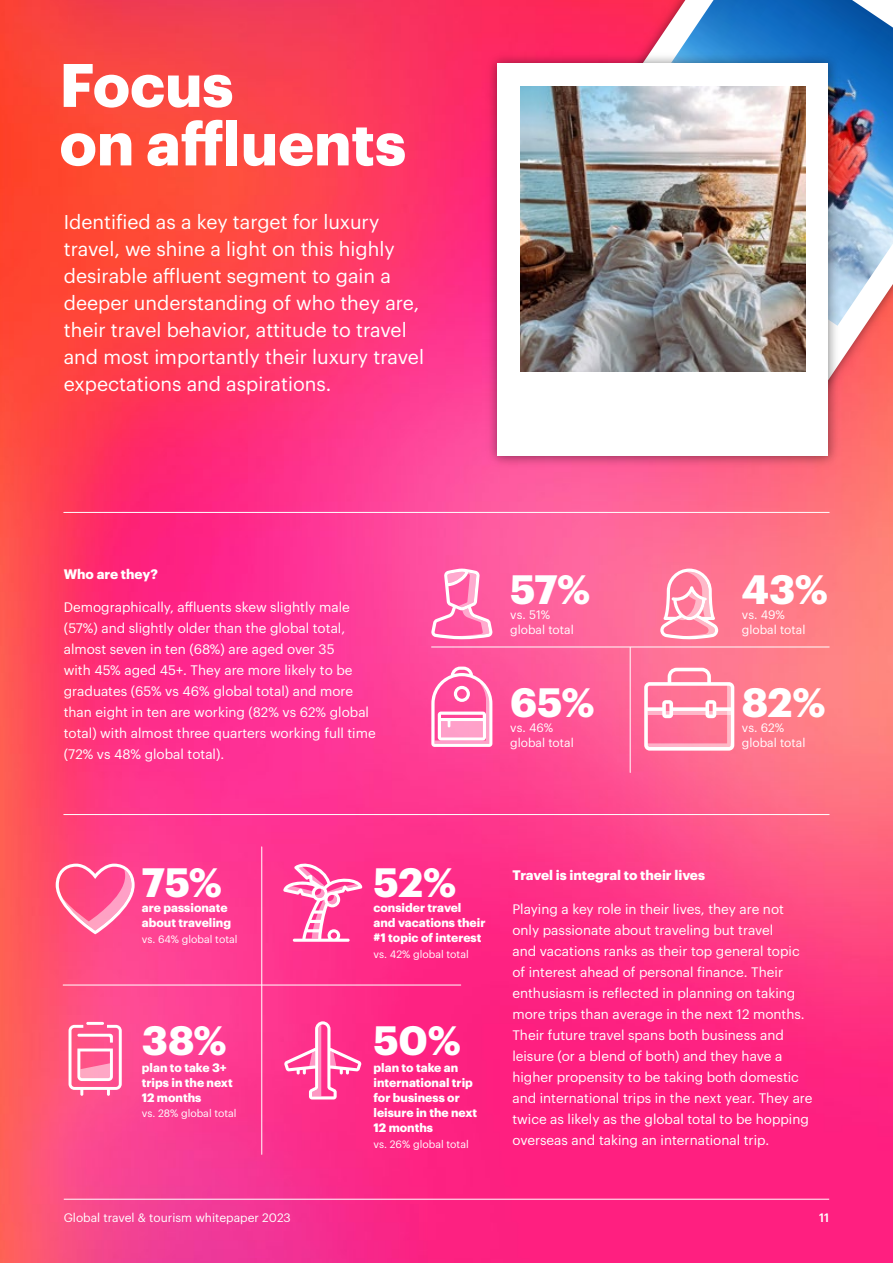
<style>
.page{position:relative;width:893px;height:1263px;background:#fff}
.page>*{position:absolute;margin:0;border:0;box-sizing:border-box;transform-origin:0 0}
.t1{font:700 60px/58.5px "Graphik";color:#fff}
.t2{font:700 40.2px "Graphik";letter-spacing:-.005em;color:#fff}
.t3{font:19.5px/27px "Graphik";color:#fff}
.t4{font:13.5px/21px "Graphik";color:#fff}
.t5{font:700 13.5px "Graphik";color:#fff}
.t6{font:700 12px/15px "Graphik";color:#fff}
.t7{font:12px/15px "Graphik";color:#fff}
.t8{font:500 12px "Graphik";color:#fff}
.t9{font:10.5px "Graphik";color:#fff}
</style>
<div class="page">
<img style="left:0;top:0;width:893px;height:1263px">
<hr style="left:64px;top:512px;width:765px;height:1px;background:#fff">
<hr style="left:432px;top:647px;width:397px;height:1px;background:#fff">
<hr style="left:630px;top:647px;width:1px;height:125px;background:#fff">
<hr style="left:64px;top:814px;width:765px;height:1px;background:#fff">
<svg style="left:534px;top:0;width:359px;height:409px;background:#fc4f65"></svg>
<img style="left:601px;top:0;width:292px;height:326px">
<div style="left:484px;top:50px;width:359px;height:420px;background:#000;opacity:.2"></div>
<div style="left:497px;top:64px;width:331px;height:392px;background:#fff"></div>
<img style="left:521px;top:86px;width:285px;height:285px">
<svg style="left:660px;top:569px;width:58px;height:70px"></svg>
<svg style="left:431px;top:569px;width:62px;height:70px"></svg>
<svg style="left:431px;top:666px;width:61px;height:81px"></svg>
<svg style="left:644px;top:668px;width:90px;height:83px"></svg>
<hr style="left:63px;top:985px;width:398px;height:1px;background:#fff">
<hr style="left:261px;top:847px;width:1px;height:307px;background:#fff">
<svg style="left:56px;top:864px;width:79px;height:70px;background:#fe699a"></svg>
<svg style="left:283px;top:863px;width:79px;height:79px"></svg>
<hr style="left:86px;top:1022px;width:18px;height:3px;background:#fff">
<svg style="left:69px;top:1025px;width:53px;height:71px"></svg>
<svg style="left:284px;top:1021px;width:78px;height:78px;background:#fe57a0"></svg>
<hr style="left:64px;top:1199px;width:765px;height:1px;background:#fff">
<h1 class="t1" style="left:60px;top:51px;width:348px">Focus<br>on affluents</h1>
<p class="t3" style="left:64px;top:206px;width:362px">Identified as a key target for luxury travel, we shine a light on this highly desirable affluent segment to gain a deeper understanding of who they are, their travel behavior, attitude to travel and most importantly their luxury travel expectations and aspirations.</p>
<p class="t5" style="left:64px;top:563px;width:96px">Who are they?</p>
<p class="t4" style="left:64px;top:596px;width:313px">Demographically, affluents skew slightly male (57%) and slightly older than the global total, almost seven in ten (68%) are aged over 35<br>with 45% aged 45+. They are more likely to be graduates (65% vs 46% global total) and more than eight in ten are working (82% vs 62% global total) with almost three quarters working full time (72% vs 48% global total).</p>
<h2 class="t2" style="left:510px;top:558px;width:82px">57%</h2>
<p class="t7" style="left:510px;top:606px;width:65px">vs. 51% global total</p>
<h2 class="t2" style="left:742px;top:558px;width:87px">43%</h2>
<p class="t7" style="left:742px;top:606px;width:65px">vs. 49% global total</p>
<h2 class="t2" style="left:510px;top:671px;width:86px">65%</h2>
<h2 class="t2" style="left:742px;top:671px;width:85px">82%</h2>
<p class="t7" style="left:510px;top:719px;width:65px">vs. 46% global total</p>
<p class="t7" style="left:742px;top:719px;width:65px">vs. 62% global total</p>
<h2 class="t2" style="left:142px;top:851px;width:82px">75%</h2>
<p class="t6" style="left:142px;top:899px;width:91px">are passionate about traveling</p>
<p class="t9" style="left:142px;top:931px;width:97px">vs. 64% global total</p>
<h2 class="t2" style="left:373px;top:851px;width:84px">52%</h2>
<p class="t6" style="left:373px;top:899px;width:113px">consider travel and vacations their #1 topic of interest</p>
<p class="t9" style="left:373px;top:946px;width:97px">vs. 42% global total</p>
<h2 class="t2" style="left:142px;top:1009px;width:86px">38%</h2>
<h2 class="t2" style="left:373px;top:1009px;width:89px">50%</h2>
<p class="t6" style="left:142px;top:1059px;width:92px">plan to take 3+ trips in the next<br>12 months</p>
<p class="t9" style="left:142px;top:1105px;width:96px">vs. 28% global total</p>
<p class="t6" style="left:373px;top:1059px;width:105px">plan to take an international trip for business or leisure in the next<br>12 months</p>
<p class="t9" style="left:373px;top:1136px;width:97px">vs. 26% global total</p>
<p class="t5" style="left:512px;top:864px;width:194px">Travel is integral to their lives</p>
<p class="t4" style="left:512px;top:897px;width:302px">Playing a key role in their lives, they are not only passionate about traveling but travel<br>and vacations ranks as their top general topic of interest ahead of personal finance. Their enthusiasm is reflected in planning on taking more trips than average in the next 12 months.<br>Their future travel spans both business and leisure (or a blend of both) and they have a higher propensity to be taking both domestic and international trips in the next year. They are twice as likely as the global total to be hopping overseas and taking an international trip.</p>
<p class="t7" style="left:64px;top:1209px;width:229px">Global travel &amp; tourism whitepaper 2023</p>
<p class="t8" style="left:819px;top:1208px;width:11px">11</p>
</div>
